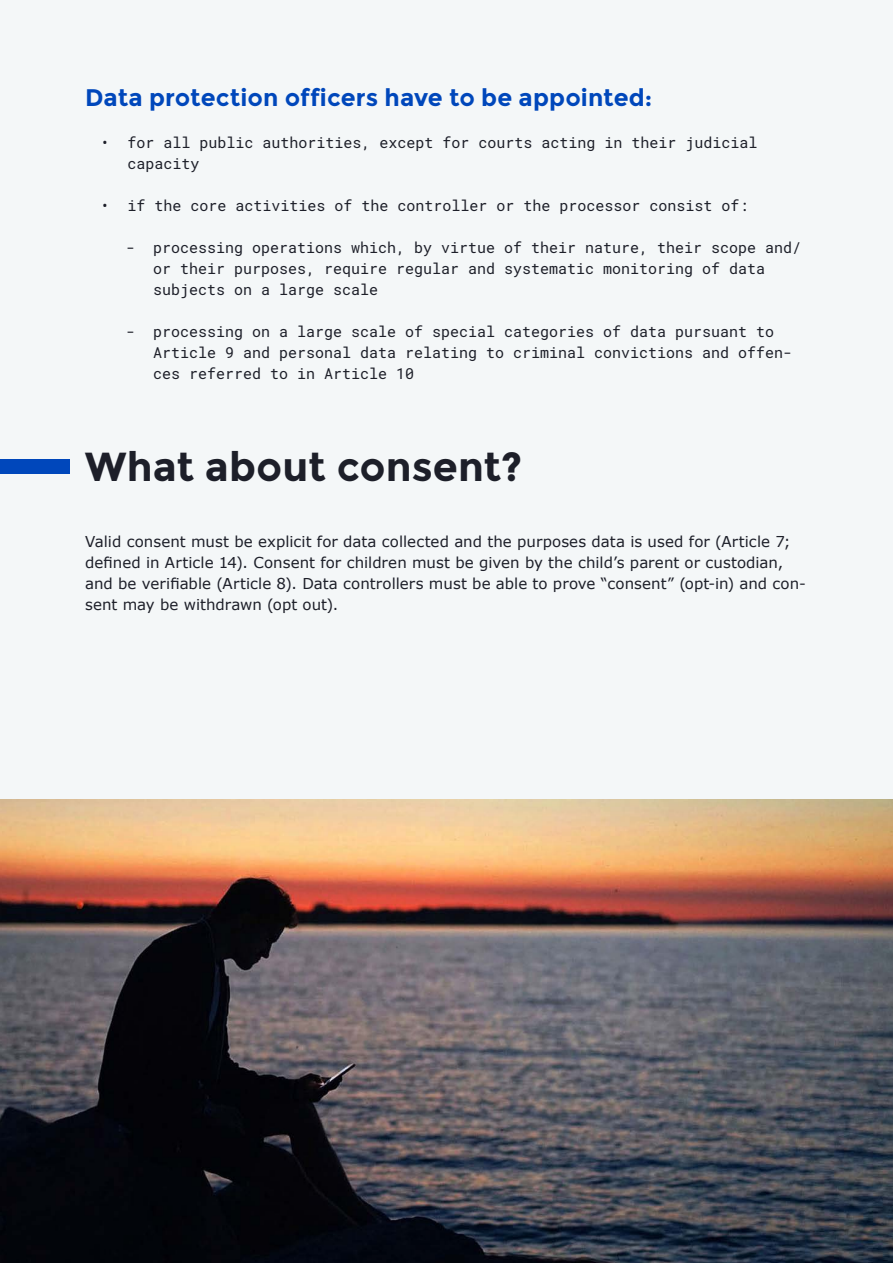
<style>
.page{position:relative;width:893px;height:1263px;background:#f4f7f8}
.page>*{position:absolute;margin:0;border:0;box-sizing:border-box;transform-origin:0 0}
.t1{font:700 40.5px "Pointsharp";color:#1d1f29}
.t2{font:700 24px "Pointsharp";letter-spacing:.005em;color:#0047bb}
.t3{font:15px/21px "Roboto Mono";color:#1d1f29}
.t4{font:15px/21px "Verdana";letter-spacing:.005em;color:#1d1f29}
</style>
<div class="page">
<div style="left:0;top:459px;width:69px;height:14px;background:#0047bb"></div>
<img style="left:0;top:799px;width:893px;height:464px">
<h2 class="t2" style="left:85px;top:83px;width:569px">Data protection officers have to be appointed:</h2>
<p class="t3" style="left:128px;top:132px;width:632px;text-indent:-27px">• for all public authorities, except for courts acting in their judicial capacity</p>
<p class="t3" style="left:101px;top:195px;width:650px">• if the core activities of the controller or the processor consist of:</p>
<p class="t3" style="left:153px;top:237px;width:650px;text-indent:-27px">- processing operations which, by virtue of their nature, their scope and/ or their purposes, require regular and systematic monitoring of data subjects on a large scale</p>
<p class="t3" style="left:153px;top:321px;width:641px;text-indent:-27px">- processing on a large scale of special categories of data pursuant to<br>Article 9 and personal data relating to criminal convictions and offen&shy;ces referred to in Article 10</p>
<h1 class="t1" style="left:85px;top:443px;width:439px">What about consent?</h1>
<p class="t4" style="left:85px;top:531px;width:722px">Valid consent must be explicit for data collected and the purposes data is used for (Article 7; defined in Article 14). Consent for children must be given by the child’s parent or custodian, and be verifiable (Article 8). Data controllers must be able to prove “consent” (opt-in) and con&shy;sent may be withdrawn (opt out).</p>
</div>
